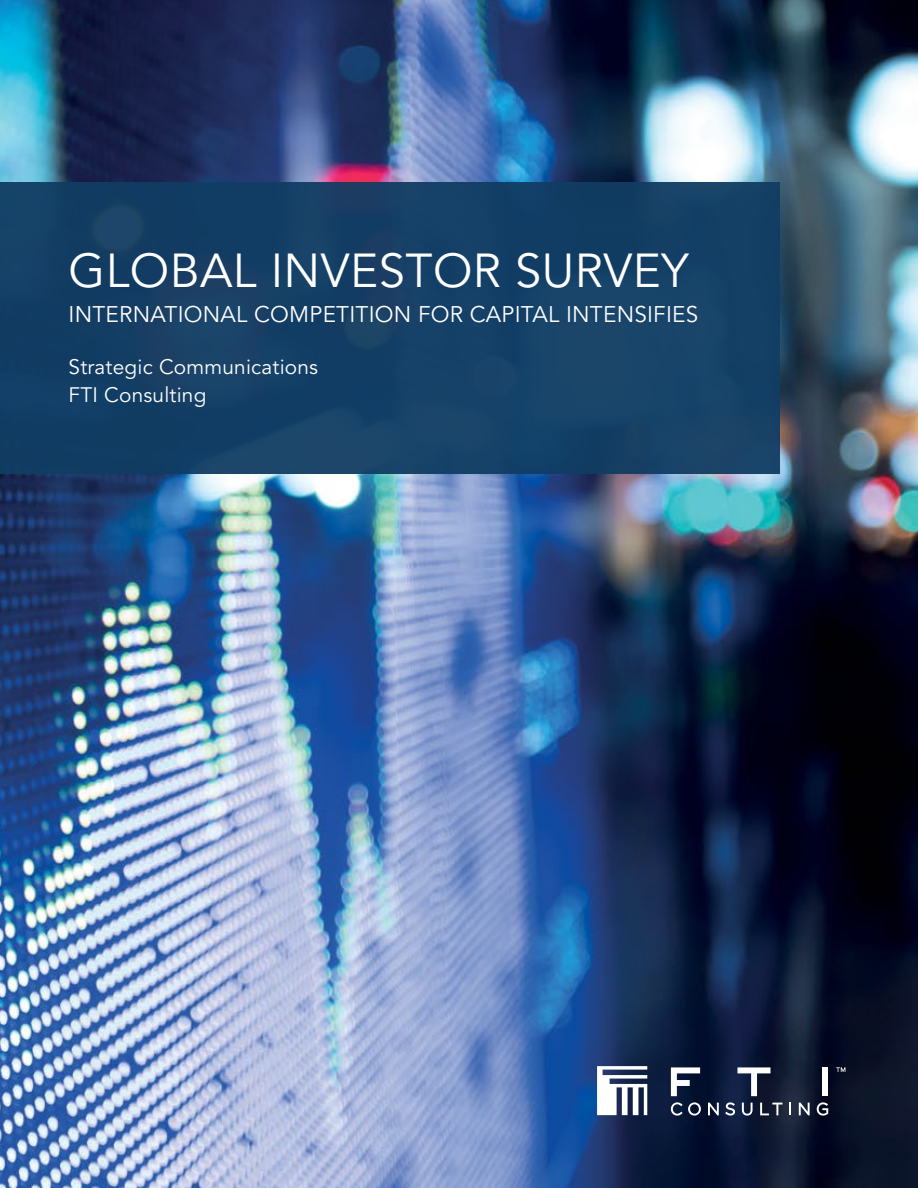
<style>
.page{position:relative;width:918px;height:1188px;background:#fff}
.page>*{position:absolute;margin:0;border:0;box-sizing:border-box;transform-origin:0 0}
.t1{font:47.25px "Avenir LT Std";letter-spacing:.01em;color:#fff}
.t2{font:22.5px "Avenir LT Std";letter-spacing:.01em;color:#fff}
.t3{font:20.85px/27.8px "Avenir LT Std";letter-spacing:.01em;color:#fff}
</style>
<div class="page">
<img style="left:0;top:1px;width:918px;height:1186px">
<div style="left:0;top:183px;width:779px;height:291px;background:#113d63"></div>
<svg style="left:597px;top:1066px;width:50px;height:49px"></svg>
<svg style="left:671px;top:1102px;width:30px;height:14px"></svg>
<svg style="left:708px;top:1103px;width:11px;height:12px"></svg>
<svg style="left:725px;top:1102px;width:10px;height:14px"></svg>
<svg style="left:742px;top:1103px;width:11px;height:13px"></svg>
<svg style="left:760px;top:1103px;width:22px;height:12px"></svg>
<svg style="left:789px;top:1103px;width:2px;height:12px"></svg>
<svg style="left:799px;top:1103px;width:11px;height:12px"></svg>
<svg style="left:817px;top:1102px;width:11px;height:14px"></svg>
<svg style="left:836px;top:1067px;width:9px;height:5px"></svg>
<svg style="left:737px;top:1067px;width:34px;height:29px"></svg>
<div style="left:823px;top:1067px;width:5px;height:29px;background:#fff"></div>
<svg style="left:671px;top:1067px;width:29px;height:29px"></svg>
<h1 class="t1" style="left:69px;top:244px;width:621px">GLOBAL INVESTOR SURVEY</h1>
<p class="t2" style="left:69px;top:301px;width:631px">INTERNATIONAL COMPETITION FOR CAPITAL INTENSIFIES</p>
<p class="t3" style="left:69px;top:354px;width:251px">Strategic Communications<br>FTI Consulting</p>
</div>
